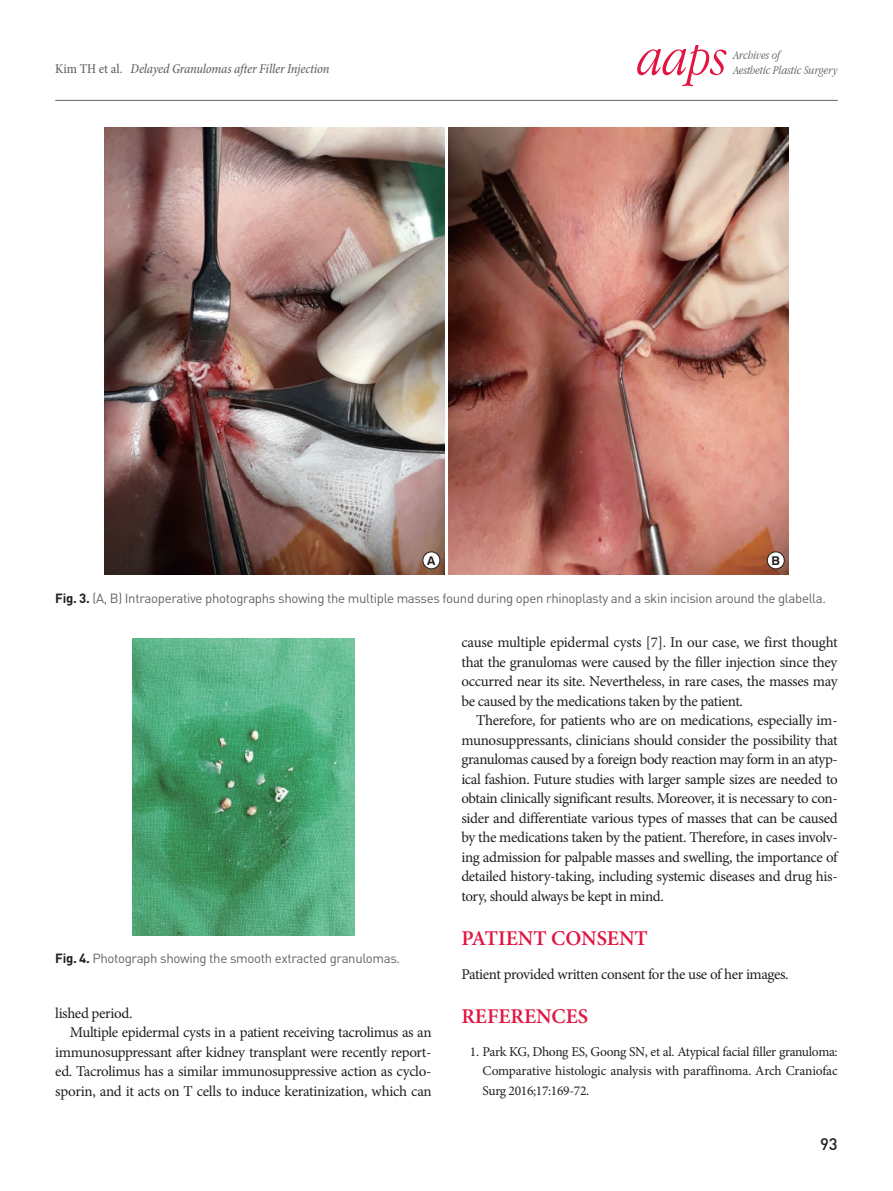
<style>
.page{position:relative;width:893px;height:1191px;background:#fff}
.page>*{position:absolute;margin:0;border:0;box-sizing:border-box;transform-origin:0 0}
.t1{font:italic 300 54px "Apple Garamond";color:#e21542}
.본문대제목{font:600 21px "Minion Pro";color:#e21542}
.t2{font:500 16.5px "DIN Pro";color:#231f20}
.본문{font:15px/19.5px "Minion Pro";letter-spacing:-.025em;color:#231f20;text-align:justify}
.참고문헌1{font:13.5px/19.5px "Minion Pro";letter-spacing:-.015em;color:#231f20;text-align:justify}
.하시라_저자제목{font:italic 500 condensed 13.5px "Minion Pro";letter-spacing:-.015em;color:#636366}
.표제목그림설명{font:13.2px "DIN Pro";letter-spacing:-.025em;color:#636366}
.t3{font:italic 300 12.45px "Apple Garamond";color:#57585a}
.t4{font:700 12.15px "Swiss 721 BT";color:#231f20}
.s1{font-style:normal}
.s2{font-weight:700;color:#231f20}
</style>
<div class="page">
<hr style="left:55px;top:100px;width:783px;height:1px;background:#636366">
<img style="left:132px;top:639px;width:222px;height:296px">
<img style="left:449px;top:128px;width:340px;height:446px">
<img style="left:104px;top:128px;width:340px;height:446px">
<div style="left:423px;top:552px;width:17px;height:17px;background:#fff;border-radius:50%"></div>
<div style="left:423px;top:551px;width:17px;height:18px;border:1px solid #231f20;border-radius:50%"></div>
<div style="left:767px;top:552px;width:17px;height:17px;background:#fff;border-radius:50%"></div>
<div style="left:767px;top:551px;width:17px;height:18px;border:1px solid #231f20;border-radius:50%"></div>
<p class="t1" style="left:638px;top:25px;width:91px">aaps</p>
<p class="t3" style="left:733px;top:48px;width:48px">Archives of</p>
<p class="하시라_저자제목" style="left:55px;top:60px;width:276px"><span class="s1">Kim TH et al.</span> Delayed Granulomas after Filler Injection</p>
<p class="t3" style="left:733px;top:63px;width:106px">Aesthetic Plastic Surgery</p>
<p class="t4" style="left:427px;top:553px;width:10px">A</p>
<p class="t4" style="left:772px;top:553px;width:10px">B</p>
<p class="표제목그림설명" style="left:55px;top:589px;width:772px"><span class="s2">Fig. 3.</span> (A, B) Intraoperative photographs showing the multiple masses found during open rhinoplasty and a skin incision around the glabella.</p>
<p class="표제목그림설명" style="left:55px;top:949px;width:346px"><span class="s2">Fig. 4.</span> Photograph showing the smooth extracted granulomas.</p>
<p class="본문" style="left:55px;top:1003px;width:79px">lished period.</p>
<p class="본문" style="left:55px;top:1022px;width:378px;text-indent:15px">Multiple epidermal cysts in a patient receiving tacrolimus as an immunosuppressant after kidney transplant were recently report&shy;ed. Tacrolimus has a similar immunosuppressive action as cyclo&shy;sporin, and it acts on T cells to induce keratinization, which can</p>
<p class="본문" style="left:461px;top:632px;width:378px">cause multiple epidermal cysts [7]. In our case, we first thought that the granulomas were caused by the filler injection since they occurred near its site. Nevertheless, in rare cases, the masses may be caused by the medications taken by the patient.</p>
<p class="본문" style="left:461px;top:710px;width:378px;text-indent:15px">Therefore, for patients who are on medications, especially im&shy;munosuppressants, clinicians should consider the possibility that granulomas caused by a foreign body reaction may form in an atyp&shy;ical fashion. Future studies with larger sample sizes are needed to obtain clinically significant results. Moreover, it is necessary to con&shy;sider and differentiate various types of masses that can be caused by the medications taken by the patient. Therefore, in cases involv&shy;ing admission for palpable masses and swelling, the importance of detailed history-taking, including systemic diseases and drug his&shy;tory, should always be kept in mind.</p>
<p class="본문대제목" style="left:461px;top:923px;width:188px">PATIENT CONSENT</p>
<p class="본문" style="left:461px;top:964px;width:329px">Patient provided written consent for the use of her images.</p>
<p class="본문대제목" style="left:461px;top:1001px;width:128px">REFERENCES</p>
<p class="참고문헌1" style="left:483px;top:1041px;width:357px;text-indent:-13px">1. Park KG, Dhong ES, Goong SN, et al. Atypical facial filler granuloma:<br>Comparative histologic analysis with paraffinoma. Arch Craniofac Surg 2016;17:169-72.</p>
<p class="t2" style="left:820px;top:1132px;width:19px">93</p>
</div>
